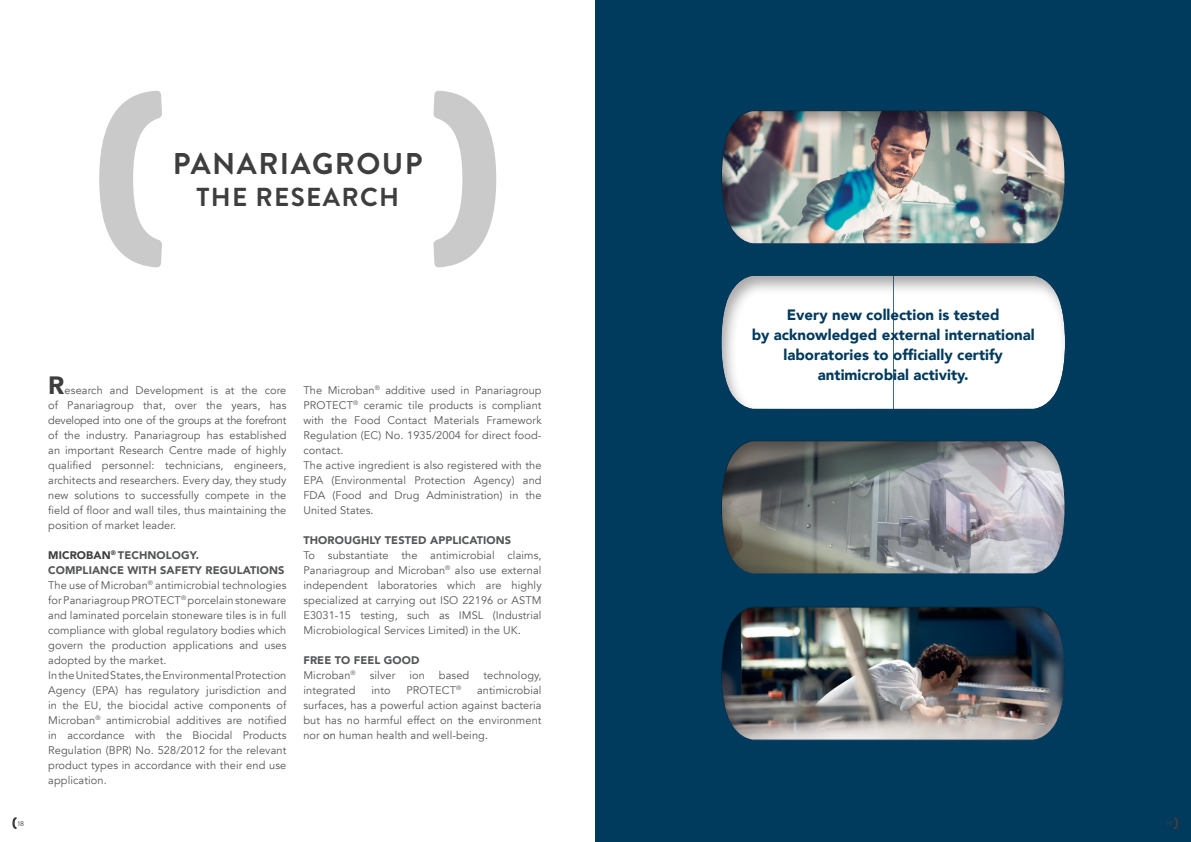
<style>
.page{position:relative;width:1191px;height:842px;background:#fff}
.page>*{position:absolute;margin:0;border:0;box-sizing:border-box;transform-origin:0 0}
.t1{font:700 30px "Brandon Grotesque";letter-spacing:.05em;color:#3e3e3f}
.t2{font:700 26px "Brandon Grotesque";letter-spacing:.05em;color:#3e3e3f}
._2Colonne{font:900 25px "Avenir";color:#3e3e3f}
.t3{font:900 15px/20px "Avenir";color:#003a5d;text-align:center}
._2Colonne-2{font:11px/15px "Avenir";letter-spacing:.01em;color:#545557;text-align:justify}
._2Colonne-3{font:900 11px "Avenir";letter-spacing:.01em;color:#545557}
.t4{font:7px "Brandon Grotesque";color:#3e3e3f}
.s1{color:#3e3e3f}
</style>
<div class="page">
<div style="left:595px;top:0;width:596px;height:842px;background:#003a5d"></div>
<div style="left:720px;top:274px;width:345px;height:135px;background:#231f20;opacity:.39"></div>
<div style="left:720px;top:605px;width:346px;height:135px;background:#231f20;opacity:.39"></div>
<svg style="left:12px;top:817px;width:5px;height:12px"></svg>
<svg style="left:1174px;top:817px;width:4px;height:12px"></svg>
<div style="left:720px;top:439px;width:346px;height:135px;background:#231f20;opacity:.39"></div>
<div style="left:720px;top:109px;width:346px;height:135px;background:#231f20;opacity:.39"></div>
<svg style="left:99px;top:91px;width:63px;height:176px"></svg>
<svg style="left:433px;top:91px;width:63px;height:176px"></svg>
<p class="t1" style="left:173px;top:142px;width:251px">PANARIAGROUP</p>
<p class="t2" style="left:196px;top:178px;width:204px">THE RESEARCH</p>
<p class="_2Colonne" style="left:48px;top:363px;width:18px">R</p>
<p class="_2Colonne-2" style="left:48px;top:382px;width:240px;text-indent:16px">esearch and Development is at the core of Panariagroup that, over the years, has developed into one of the groups at the forefront of the industry. Panariagroup has established an important Research Centre made of highly qualified personnel: technicians, engineers, architects and researchers. Every day, they study new solutions to successfully compete in the field of floor and wall tiles, thus maintaining the position of market leader.</p>
<p class="_2Colonne-3" style="left:48px;top:545px;width:152px"><span class="s1">MICROBAN</span><sup>®</sup> TECHNOLOGY.</p>
<p class="_2Colonne-3" style="left:48px;top:560px;width:238px">COMPLIANCE WITH SAFETY REGULATIONS</p>
<p class="_2Colonne-2" style="left:48px;top:577px;width:240px">The use of Microban<sup>®</sup> antimicrobial technologies for Panariagroup PROTECT<sup>®</sup> porcelain stoneware and laminated porcelain stoneware tiles is in full compliance with global regulatory bodies which govern the production applications and uses adopted by the market.</p>
<p class="_2Colonne-2" style="left:48px;top:667px;width:240px">In the United States, the Environmental Protection Agency (EPA) has regulatory jurisdiction and in the EU, the biocidal active components of Microban<sup>®</sup> antimicrobial additives are notified in accordance with the Biocidal Products Regulation (BPR) No. 528/2012 for the relevant product types in accordance with their end use application.</p>
<p class="_2Colonne-2" style="left:303px;top:382px;width:240px">The Microban<sup>®</sup> additive used in Panariagroup PROTECT<sup>®</sup> ceramic tile products is compliant with the Food Contact Materials Framework Regulation (EC) No. 1935/2004 for direct food&shy;contact.</p>
<p class="_2Colonne-2" style="left:303px;top:457px;width:240px">The active ingredient is also registered with the EPA (Environmental Protection Agency) and FDA (Food and Drug Administration) in the United States<span class="s1">.</span></p>
<p class="_2Colonne-3" style="left:303px;top:530px;width:209px">THOROUGHLY TESTED APPLICATIONS</p>
<p class="_2Colonne-2" style="left:303px;top:547px;width:240px">To substantiate the antimicrobial claims, Panariagroup and Microban<sup>®</sup> also use external independent laboratories which are highly specialized at carrying out ISO 22196 or ASTM E3031-15 testing, such as IMSL (Industrial Microbiological Services Limited) in the UK<span class="s1">.</span></p>
<p class="_2Colonne-3" style="left:303px;top:650px;width:118px">FREE TO FEEL GOOD</p>
<p class="_2Colonne-2" style="left:303px;top:667px;width:54px">Microban<sup>®</sup></p>
<p class="_2Colonne-2" style="left:370px;top:667px;width:27px">silver</p>
<p class="_2Colonne-2" style="left:409px;top:667px;width:17px">ion</p>
<p class="_2Colonne-2" style="left:439px;top:667px;width:32px">based</p>
<p class="_2Colonne-2" style="left:483px;top:667px;width:60px">technology,</p>
<p class="_2Colonne-2" style="left:303px;top:682px;width:54px">integrated</p>
<p class="_2Colonne-2" style="left:371px;top:682px;width:21px">into</p>
<p class="_2Colonne-2" style="left:406px;top:682px;width:56px">PROTECT<sup>®</sup></p>
<p class="_2Colonne-2" style="left:303px;top:682px;width:240px;text-indent:174px">antimicrobial surfaces, has a powerful action against bacteria but has no harmful effect on the environment nor <span class="s1">on</span> human health and well-being<span class="s1">.</span></p>
<p class="t3" style="left:787px;top:304px;width:214px">Every new collection is tested</p>
<p class="t3" style="left:751px;top:324px;width:285px">by acknowledged external international laboratories to officially certify</p>
<p class="t3" style="left:818px;top:364px;width:152px">antimicrobial activity.</p>
<p class="t4" style="left:18px;top:818px;width:8px">18</p>
<p class="t4" style="left:1166px;top:818px;width:8px">19</p>
</div>
